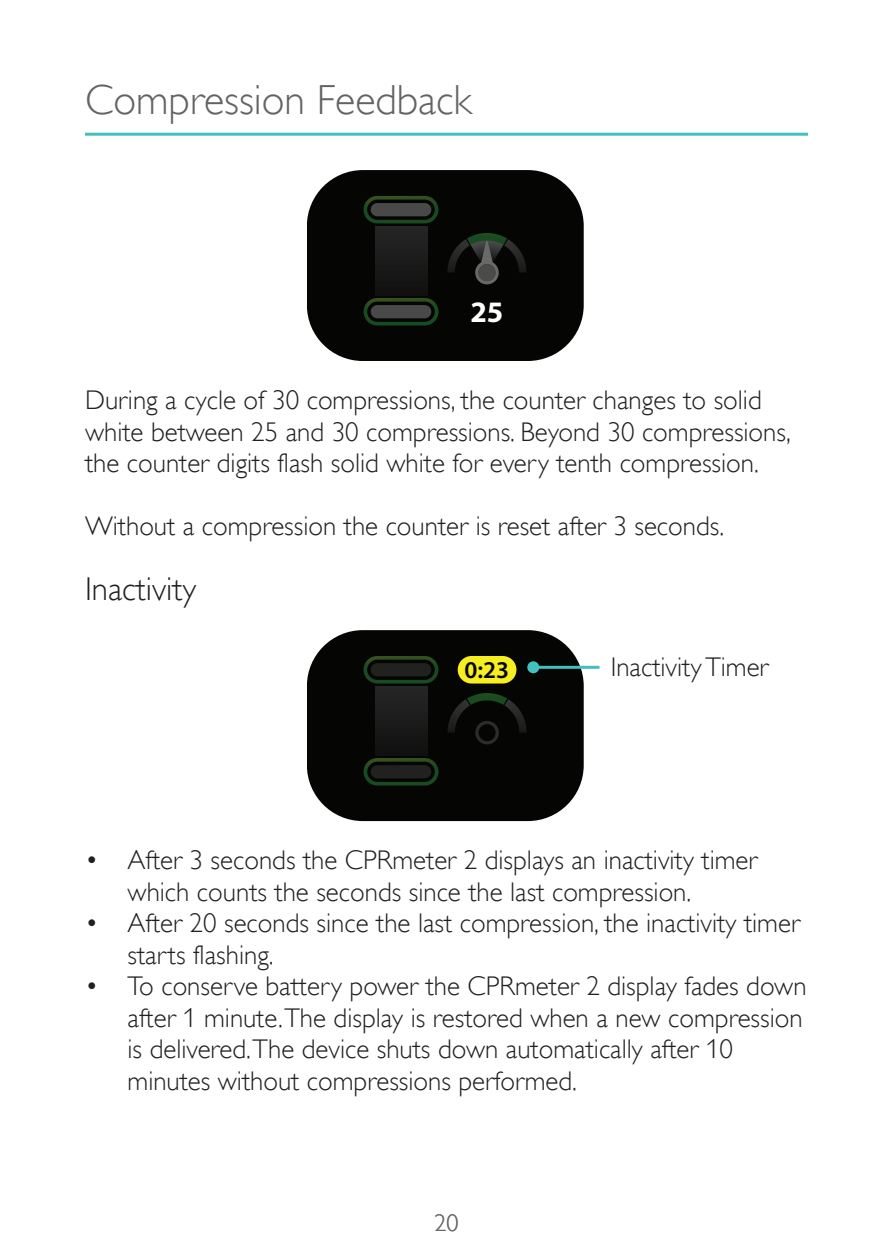
<style>
.page{position:relative;width:893px;height:1259px;background:#fff}
.page>*{position:absolute;margin:0;border:0;box-sizing:border-box;transform-origin:0 0}
.t1{font:300 42px "Gill Alt One";color:#636366}
.SubHeading{font:300 33px "Gill Alt One";color:#231f20}
.t2{font:700 29.7px "Myriad Pro";color:#fff}
.Body_Text{font:300 27px/31.5px "Gill Alt One";color:#231f20}
.t3{font:600 24.3px "Myriad Pro";color:#050504}
.t4{font:300 24px "Gill Alt One";color:#6c6d70}
</style>
<div class="page">
<hr style="left:85px;top:133px;width:723px;height:3px;background:#42c0bd">
<div style="left:307px;top:170px;width:277px;height:191px;background:#050504;border-radius:56px"></div>
<svg style="left:363px;top:196px;width:76px;height:130px"></svg>
<svg style="left:447px;top:233px;width:79px;height:52px"></svg>
<div style="left:307px;top:630px;width:277px;height:191px;background:#050504;border-radius:56px"></div>
<div style="left:458px;top:656px;width:58px;height:27px;background:#f7ee21;border-radius:14px"></div>
<svg style="left:363px;top:656px;width:76px;height:130px"></svg>
<svg style="left:438px;top:689px;width:89px;height:68px"></svg>
<hr style="left:533px;top:666px;width:66px;height:3px;background:#42c0bd">
<div style="left:527px;top:661px;width:12px;height:12px;background:#42c0bd;border-radius:50%"></div>
<h1 class="t1" style="left:85px;top:76px;width:388px">Compression Feedback</h1>
<p class="t2" style="left:470px;top:292px;width:35px">25</p>
<p class="Body_Text" style="left:85px;top:384px;width:707px">During a cycle of 30 compressions, the counter changes to solid white between 25 and 30 compressions. Beyond 30 compressions, the counter digits flash solid white for every tenth compression.</p>
<p class="Body_Text" style="left:85px;top:510px;width:641px">Without a compression the counter is reset after 3 seconds.</p>
<p class="SubHeading" style="left:85px;top:569px;width:113px">Inactivity</p>
<p class="t3" style="left:464px;top:654px;width:46px">0:23</p>
<p class="Body_Text" style="left:611px;top:650px;width:159px">Inactivity Timer</p>
<p class="Body_Text" style="left:128px;top:844px;width:631px;text-indent:-43px">• After 3 seconds the CPRmeter 2 displays an inactivity timer which counts the seconds since the last compression.</p>
<p class="Body_Text" style="left:128px;top:907px;width:674px;text-indent:-43px">• After 20 seconds since the last compression, the inactivity timer starts flashing.</p>
<p class="Body_Text" style="left:128px;top:970px;width:681px;text-indent:-43px">• To conserve battery power the CPRmeter 2 display fades down after 1 minute.The display is restored when a new compression is delivered.The device shuts down automatically after 10 minutes without compressions performed.</p>
<p class="t4" style="left:434px;top:1209px;width:25px">20</p>
</div>
